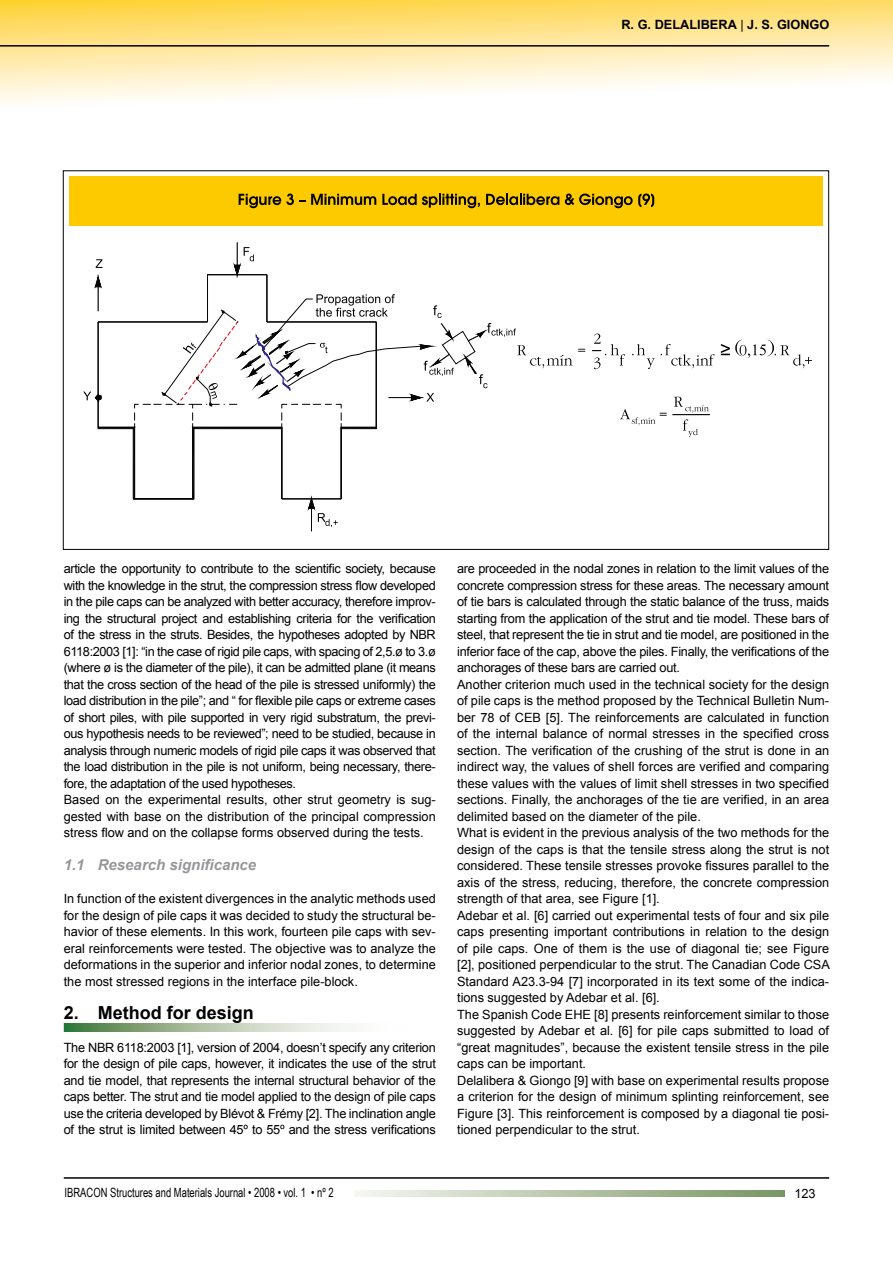
<style>
.page{position:relative;width:893px;height:1263px;background:#fff}
.page>*{position:absolute;margin:0;border:0;box-sizing:border-box;transform-origin:0 0}
.t1{font:700 18px "Arial";color:#000}
.t2{font:italic 700 15px "Arial";color:#97979b}
.t3{font:12.75px/16.5px "Arial";color:#000;text-align:justify}
.t4{font:12.75px/16.5px "Arial";letter-spacing:-.03em;color:#000}
.t5{font:12.75px "Arial Narrow";color:#000;scale:.9 1}
.t6{font:700 12.75px "Arial";color:#000}
.s1{font-weight:400}
</style>
<div class="page">
<svg style="left:0;top:0;width:893px;height:103px"></svg>
<hr style="left:64px;top:1177px;width:765px;height:2px;background:#000">
<hr style="left:0;top:45px;width:829px;height:2px;background:#000">
<svg style="left:354px;top:1190px;width:431px;height:6px;background:#b7c5aa"></svg>
<svg style="left:64px;top:1023px;width:288px;height:9px;background:#a9bfa2"></svg>
<div style="left:69px;top:176px;width:753px;height:50px;background:#fdca00"></div>
<svg style="left:239px;top:194px;width:66px;height:14px"></svg>
<svg style="left:311px;top:194px;width:65px;height:11px"></svg>
<svg style="left:382px;top:194px;width:98px;height:14px"></svg>
<svg style="left:486px;top:194px;width:73px;height:11px"></svg>
<svg style="left:565px;top:194px;width:89px;height:14px"></svg>
<svg style="left:661px;top:344px;width:53px;height:24px"></svg>
<svg style="left:632px;top:344px;width:23px;height:25px"></svg>
<svg style="left:592px;top:334px;width:33px;height:35px"></svg>
<svg style="left:578px;top:349px;width:7px;height:3px"></svg>
<svg style="left:721px;top:340px;width:91px;height:28px"></svg>
<hr style="left:672px;top:414px;width:38px;height:1px;background:#060404">
<svg style="left:683px;top:419px;width:15px;height:18px"></svg>
<svg style="left:674px;top:397px;width:35px;height:16px"></svg>
<svg style="left:620px;top:409px;width:47px;height:16px"></svg>
<svg style="left:83px;top:242px;width:489px;height:289px"></svg>
<p class="t6" style="left:621px;top:16px;width:210px">R. G. DELALIBERA <span class="s1">|</span> J. S. GIONGO</p>
<p class="t4" style="left:64px;top:561px;width:374px">article the opportunity to contribute to the scientific society, because with the knowledge in the strut, the compression stress flow developed in the pile caps can be analyzed with better accuracy, therefore improv&shy;ing the structural project and establishing criteria for the verification of the stress in the struts. Besides, the hypotheses adopted by NBR 6118:2003 [1]: “in the case of rigid pile caps, with spacing of 2,5.ø to 3.ø (where ø is the diameter of the pile), it can be admitted plane (it means that the cross section of the head of the pile is stressed uniformly) the load distribution in the pile”; and “ for flexible pile caps or extreme cases of short piles, with pile supported in very rigid substratum, the previ&shy;ous hypothesis needs to be reviewed”; need to be studied, because in analysis through numeric models of rigid pile caps it was observed that the load distribution in the pile is not uniform, being necessary, there&shy;fore, the adaptation of the used hypotheses.<br>Based on the experimental results, other strut geometry is sug&shy;gested with base on the distribution of the principal compression stress flow and on the collapse forms observed during the tests.</p>
<p class="t2" style="left:64px;top:855px;width:194px">1.1 Research significance</p>
<p class="t3" style="left:64px;top:891px;width:374px">In function of the existent divergences in the analytic methods used for the design of pile caps it was decided to study the structural be&shy;havior of these elements. In this work, fourteen pile caps with sev&shy;eral reinforcements were tested. The objective was to analyze the deformations in the superior and inferior nodal zones, to determine the most stressed regions in the interface pile-block.</p>
<h1 class="t1" style="left:64px;top:1000px;width:192px">2. Method for design</h1>
<p class="t3" style="left:64px;top:1039px;width:374px">The NBR 6118:2003 [1], version of 2004, doesn’t specify any criterion for the design of pile caps, however, it indicates the use of the strut and tie model, that represents the internal structural behavior of the caps better. The strut and tie model applied to the design of pile caps use the criteria developed by Blévot &amp; Frémy [2]. The inclination angle of the strut is limited between 45º to 55º and the stress verifications</p>
<p class="t3" style="left:457px;top:561px;width:374px;text-align:left">are proceeded in the nodal zones in relation to the limit values of the concrete compression stress for these areas. The necessary amount of tie bars is calculated through the static balance of the truss, maids starting from the application of the strut and tie model. These bars of steel, that represent the tie in strut and tie model, are positioned in the inferior face of the cap, above the piles. Finally, the verifications of the anchorages of these bars are carried out.<br>Another criterion much used in the technical society for the design of pile caps is the method proposed by the Technical Bulletin Num&shy;ber 78 of CEB [5]. The reinforcements are calculated in function of the internal balance of normal stresses in the specified cross section. The verification of the crushing of the strut is done in an indirect way, the values of shell forces are verified and comparing these values with the values of limit shell stresses in two specified sections. Finally, the anchorages of the tie are verified, in an area delimited based on the diameter of the pile.<br>What is evident in the previous analysis of the two methods for the design of the caps is that the tensile stress along the strut is not considered. These tensile stresses provoke fissures parallel to the axis of the stress, reducing, therefore, the concrete compression strength of that area, see Figure [1].<br>Adebar et al. [6] carried out experimental tests of four and six pile caps presenting important contributions in relation to the design of pile caps. One of them is the use of diagonal tie; see Figure [2], positioned perpendicular to the strut. The Canadian Code CSA Standard A23.3-94 [7] incorporated in its text some of the indica&shy;tions suggested by Adebar et al. [6].<br>The Spanish Code EHE [8] presents reinforcement similar to those suggested by Adebar et al. [6] for pile caps submitted to load of “great magnitudes”, because the existent tensile stress in the pile caps can be important.<br>Delalibera &amp; Giongo [9] with base on experimental results propose a criterion for the design of minimum splinting reinforcement, see Figure [3]. This reinforcement is composed by a diagonal tie posi&shy;tioned perpendicular to the strut.</p>
<p class="t5" style="left:65px;top:1183px;width:300px">IBRACON Structures and Materials Journal • 2008 • vol. 1 • nº 2</p>
<p class="t3" style="left:794px;top:1185px;width:23px">123</p>
</div>
